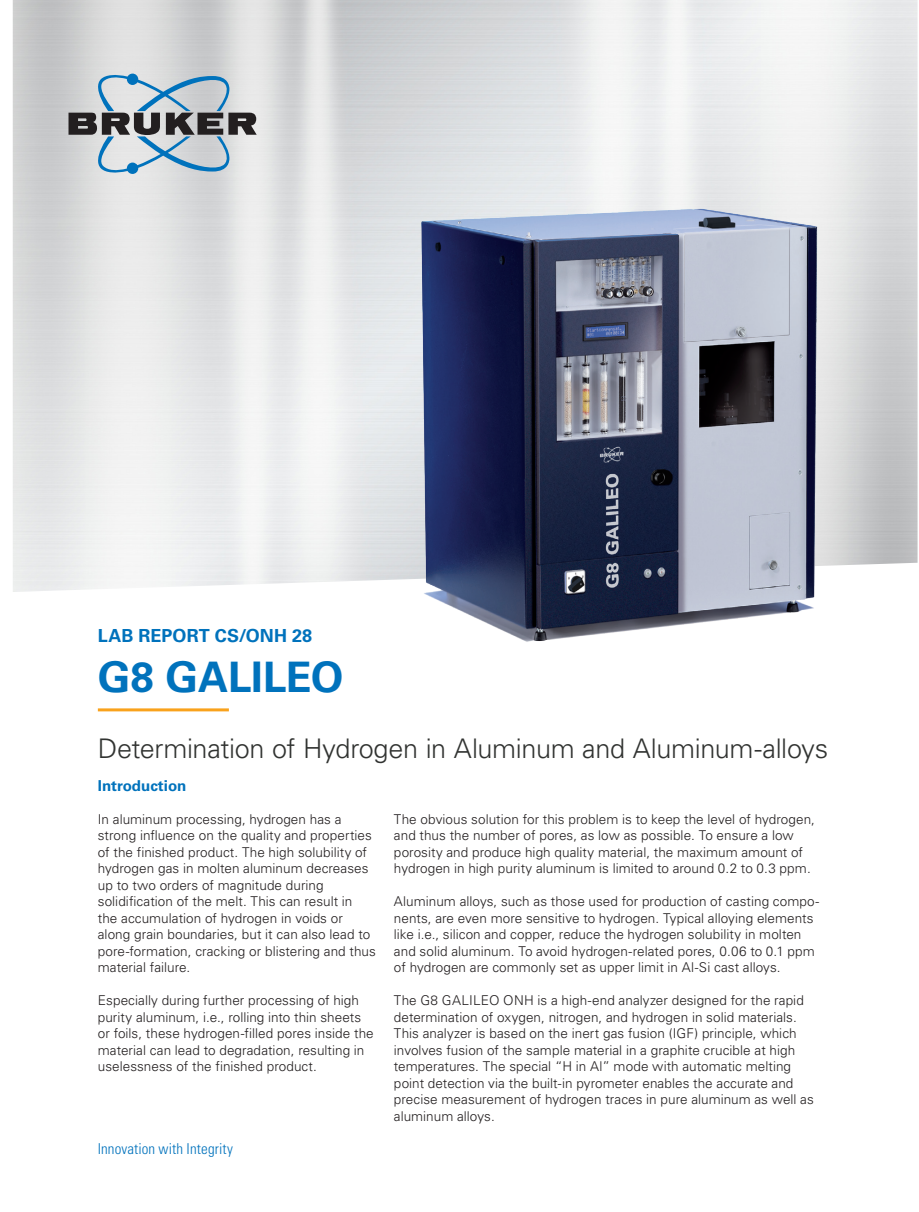
<style>
.page{position:relative;width:919px;height:1212px;background:#fff}
.page>*{position:absolute;margin:0;border:0;box-sizing:border-box;transform-origin:0 0}
.Product_name_market{font:700 42px "Univers LT Std";letter-spacing:-.005em;color:#0072bc}
.Product_line_technology{font:300 27px "Univers LT Std";letter-spacing:-.015em;color:#313331}
.Product_line_technology-2{font:700 18px "Univers LT Std";letter-spacing:.005em;color:#0072bc}
.Signature_Bruker{font:300 condensed 15px "Univers LT Std";letter-spacing:.01em;color:#0072bc}
.Sub-headline{font:700 15px "Univers LT Std";color:#0072bc}
.Body_content{font:300 13.5px/16.5px "Univers LT Std";letter-spacing:.005em;color:#231f20}
</style>
<div class="page">
<svg style="left:68px;top:74px;width:189px;height:100px;background:#a8b3bb"></svg>
<img style="left:361px;top:169px;width:481px;height:473px">
<hr style="left:98px;top:708px;width:131px;height:3px;background:#f9a21c">
<p class="Product_line_technology-2" style="left:98px;top:625px;width:216px">LAB REPORT CS/ONH 28</p>
<p class="Product_name_market" style="left:98px;top:652px;width:247px">G8 GALILEO</p>
<p class="Product_line_technology" style="left:98px;top:732px;width:731px">Determination of Hydrogen in Aluminum and Aluminum-alloys</p>
<p class="Sub-headline" style="left:98px;top:777px;width:90px">Introduction</p>
<p class="Body_content" style="left:98px;top:811px;width:279px">In aluminum processing, hydrogen has a strong influence on the quality and properties of the finished product. The high solubility of hydrogen gas in molten aluminum decreases up to two orders of magnitude during solidification of the melt. This can result in<br>the accumulation of hydrogen in voids or along grain boundaries, but it can also lead to pore-formation, cracking or blistering and thus material failure.</p>
<p class="Body_content" style="left:98px;top:992px;width:277px">Especially during further processing of high purity aluminum, i.e., rolling into thin sheets or foils, these hydrogen-filled pores inside the material can lead to degradation, resulting in uselessness of the finished product.</p>
<p class="Signature_Bruker" style="left:98px;top:1140px;width:137px">Innovation with Integrity</p>
<p class="Body_content" style="left:394px;top:811px;width:422px">The obvious solution for this problem is to keep the level of hydrogen, and thus the number of pores, as low as possible. To ensure a low porosity and produce high quality material, the maximum amount of hydrogen in high purity aluminum is limited to around 0.2 to 0.3 ppm.</p>
<p class="Body_content" style="left:394px;top:893px;width:427px">Aluminum alloys, such as those used for production of casting compo&shy;nents, are even more sensitive to hydrogen. Typical alloying elements like i.e., silicon and copper, reduce the hydrogen solubility in molten and solid aluminum. To avoid hydrogen-related pores, 0.06 to 0.1 ppm of hydrogen are commonly set as upper limit in Al-Si cast alloys.</p>
<p class="Body_content" style="left:394px;top:992px;width:421px">The G8 GALILEO ONH is a high-end analyzer designed for the rapid determination of oxygen, nitrogen, and hydrogen in solid materials.<br>This analyzer is based on the inert gas fusion (IGF) principle, which involves fusion of the sample material in a graphite crucible at high temperatures. The special “H in Al” mode with automatic melting point detection via the built-in pyrometer enables the accurate and precise measurement of hydrogen traces in pure aluminum as well as aluminum alloys.</p>
</div>
